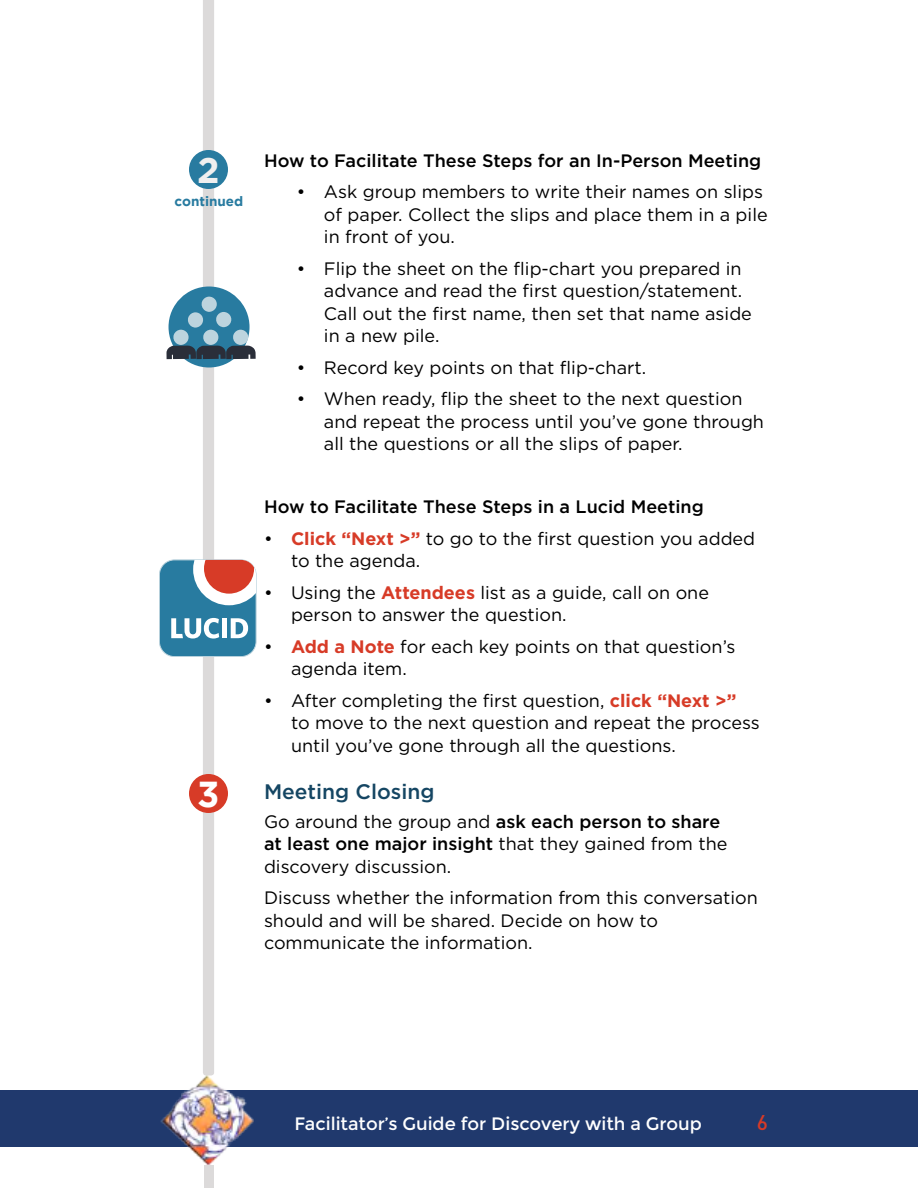
<style>
.page{position:relative;width:918px;height:1188px;background:#fff}
.page>*{position:absolute;margin:0;border:0;box-sizing:border-box;transform-origin:0 0}
.t1{font:700 36px "Gotham";color:#fff}
.t2{font:700 36px "Gotham";color:#efefef}
.t3{font:500 21px "Gotham";color:#154663}
.t4{font:500 21px "DIN";color:#d73b27}
.t5{font:18px/22.5px "Gotham";color:#000}
.t6{font:500 18px "Gotham";color:#000}
.t7{font:18px "Montserrat";color:#fff}
.t8{font:700 13.5px "Gotham";color:#287ba0}
.s1{font-weight:700;color:#d73b27}
.s2{font-weight:500}
</style>
<div class="page">
<div style="left:0;top:1090px;width:918px;height:58px;background:#20396d"></div>
<img style="left:160px;top:1076px;width:94px;height:90px">
<div style="left:204px;top:1165px;width:9px;height:23px;background:#dcdada"></div>
<div style="left:159px;top:560px;width:97px;height:97px;background:#287ba0;border-radius:15px"></div>
<svg style="left:166px;top:0;width:90px;height:1076px"></svg>
<h1 class="t2" style="left:197px;top:150px;width:24px">2</h1>
<p class="t8" style="left:174px;top:194px;width:70px">continued</p>
<h1 class="t1" style="left:197px;top:773px;width:24px">3</h1>
<p class="t6" style="left:264px;top:150px;width:499px">How to Facilitate These Steps for an In-Person Meeting</p>
<p class="t5" style="left:324px;top:180px;width:445px;text-indent:-27px">• Ask group members to write their names on slips of paper. Collect the slips and place them in a pile in front of you.</p>
<p class="t5" style="left:324px;top:257px;width:429px;text-indent:-27px">• Flip the sheet on the flip-chart you prepared in advance and read the first question/statement.<br>Call out the first name, then set that name aside in a new pile.</p>
<p class="t5" style="left:297px;top:356px;width:351px">• Record key points on that flip-chart.</p>
<p class="t5" style="left:324px;top:387px;width:442px;text-indent:-27px">• When ready, flip the sheet to the next question and repeat the process until you’ve gone through all the questions or all the slips of paper.</p>
<p class="t6" style="left:264px;top:497px;width:441px">How to Facilitate These Steps in a Lucid Meeting</p>
<p class="t5" style="left:291px;top:527px;width:466px;text-indent:-27px">• <span class="s1">Click “Next &gt;”</span> to go to the first question you added to the agenda.</p>
<p class="t5" style="left:291px;top:581px;width:420px;text-indent:-27px">• Using the <span class="s1">Attendees</span> list as a guide, call on one person to answer the question.</p>
<p class="t5" style="left:291px;top:635px;width:446px;text-indent:-27px">• <span class="s1">Add a Note</span> for each key points on that question’s agenda item.</p>
<p class="t5" style="left:291px;top:689px;width:470px;text-indent:-27px">• After completing the first question, <span class="s1">click “Next &gt;”<br></span>to move to the next question and repeat the process until you’ve gone through all the questions.</p>
<p class="t3" style="left:264px;top:780px;width:172px">Meeting Closing</p>
<p class="t5" style="left:264px;top:810px;width:465px">Go around the group and <span class="s2">ask each person to share at least one major insight</span> that they gained from the discovery discussion.</p>
<p class="t5" style="left:264px;top:886px;width:495px">Discuss whether the information from this conversation should and will be shared. Decide on how to communicate the information.</p>
<p class="t7" style="left:294px;top:1113px;width:409px">Facilitator’s Guide for Discovery with a Group</p>
<p class="t4" style="left:757px;top:1109px;width:13px">6</p>
</div>
